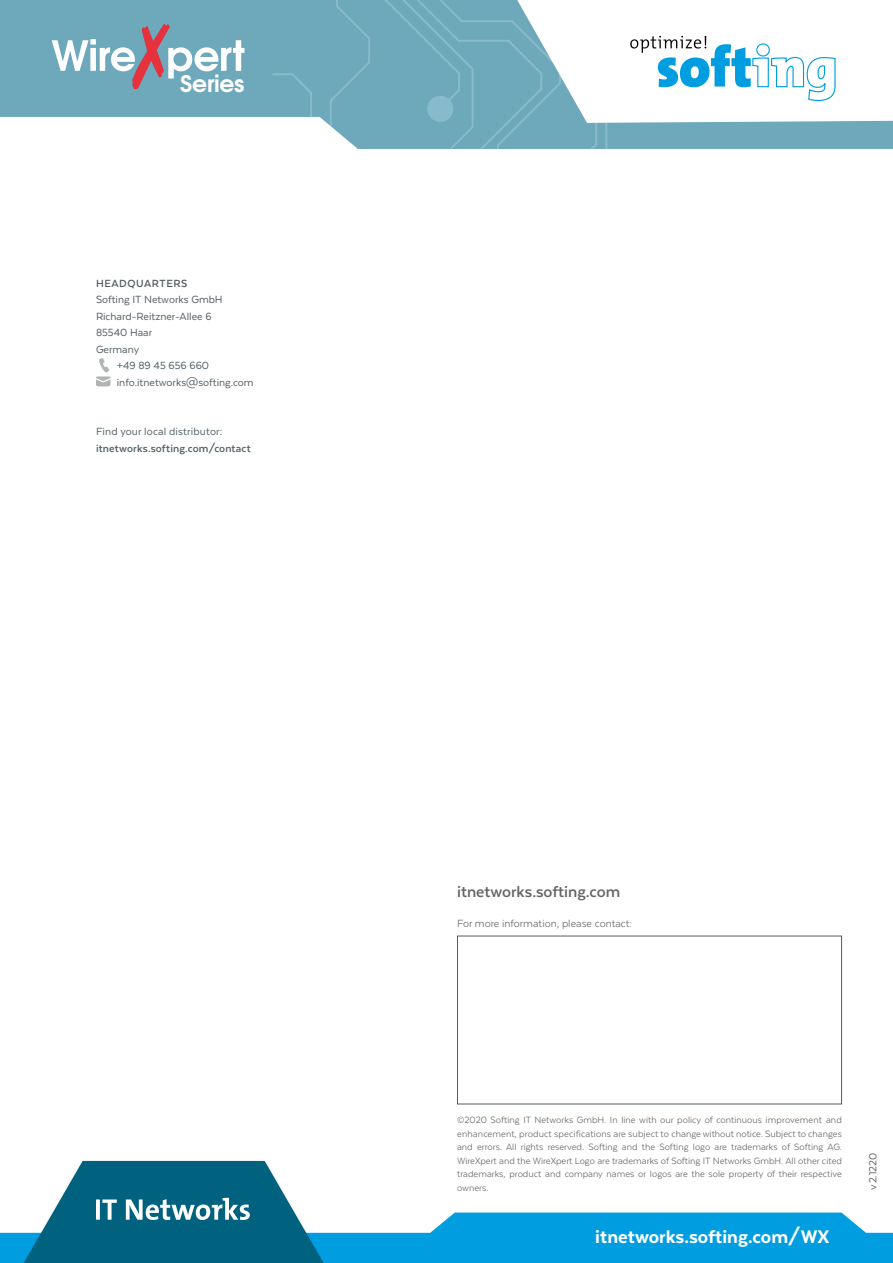
<style>
.page{position:relative;width:893px;height:1263px;background:#fff}
.page>*{position:absolute;margin:0;border:0;box-sizing:border-box;transform-origin:0 0}
.t1{font:700 22.8px "Te X Gyre Adventor";letter-spacing:-.01em;color:#fff}
.t2{font:800 21px "Texta";color:#fff}
.t3{font:700 18px "Texta";color:#646567}
.t4{font:12px/16.5px "Texta";color:#525e64}
.t5{font:12px "Texta";color:#646567}
.t6{font:700 12px "Texta";letter-spacing:.015em;color:#525e64}
.t7{font:700 12px "Texta";letter-spacing:.05em;color:#525e64}
.t8{font:12px "Texta";color:#646567}
.t9{font:10.5px/13.5px "Texta";color:#646567;text-align:justify}
</style>
<div class="page">
<svg style="left:0;top:1212px;width:893px;height:51px;background:#1ca8e3"></svg>
<svg style="left:0;top:112px;width:381px;height:37px"></svg>
<div style="left:0;top:0;width:381px;height:112px;background:#6ea8bb"></div>
<svg style="left:271px;top:0;width:100px;height:149px;background:#83b5c5"></svg>
<svg style="left:381px;top:0;width:512px;height:149px"></svg>
<svg style="left:52px;top:24px;width:193px;height:65px"></svg>
<div style="left:457px;top:936px;width:385px;height:168px;border:1px solid #525e64"></div>
<div style="left:2px;top:1160px;width:343px;height:103px;background:#1a171c;opacity:.35"></div>
<svg style="left:24px;top:1161px;width:300px;height:102px"></svg>
<svg style="left:96px;top:358px;width:15px;height:28px"></svg>
<h1 class="t1" style="left:180px;top:64px;width:66px">Series</h1>
<p class="t7" style="left:96px;top:277px;width:93px">HEADQUARTERS</p>
<p class="t4" style="left:96px;top:291px;width:128px">Softing IT Networks GmbH<br>Richard-Reitzner-Allee 6<br>85540 Haar<br>Germany</p>
<p class="t4" style="left:117px;top:357px;width:138px">+49 89 45 656 660 info.itnetworks@softing.com</p>
<p class="t4" style="left:96px;top:423px;width:128px">Find your local distributor:</p>
<p class="t6" style="left:96px;top:442px;width:156px">itnetworks.softing.com/contact</p>
<h3 class="t3" style="left:457px;top:882px;width:165px">itnetworks.softing.com</h3>
<p class="t5" style="left:457px;top:917px;width:176px">For more information, please contact:</p>
<p class="t9" style="left:457px;top:1113px;width:386px">©2020 Softing IT Networks GmbH. In line with our policy of continuous improvement and enhancement, product specifications are subject to change without notice. Subject to changes and errors. All rights reserved. Softing and the Softing logo are trademarks of Softing AG.<br>WireXpert and the WireXpert Logo are trademarks of Softing IT Networks GmbH. All other cited trademarks, product and company names or logos are the sole property of their respective owners.</p>
<h2 class="t2" style="left:595px;top:1226px;width:236px">itnetworks.softing.com/WX</h2>
<p class="t8" style="left:866px;top:1190px;width:39px;rotate:-90deg">v 2.1220</p>
</div>
